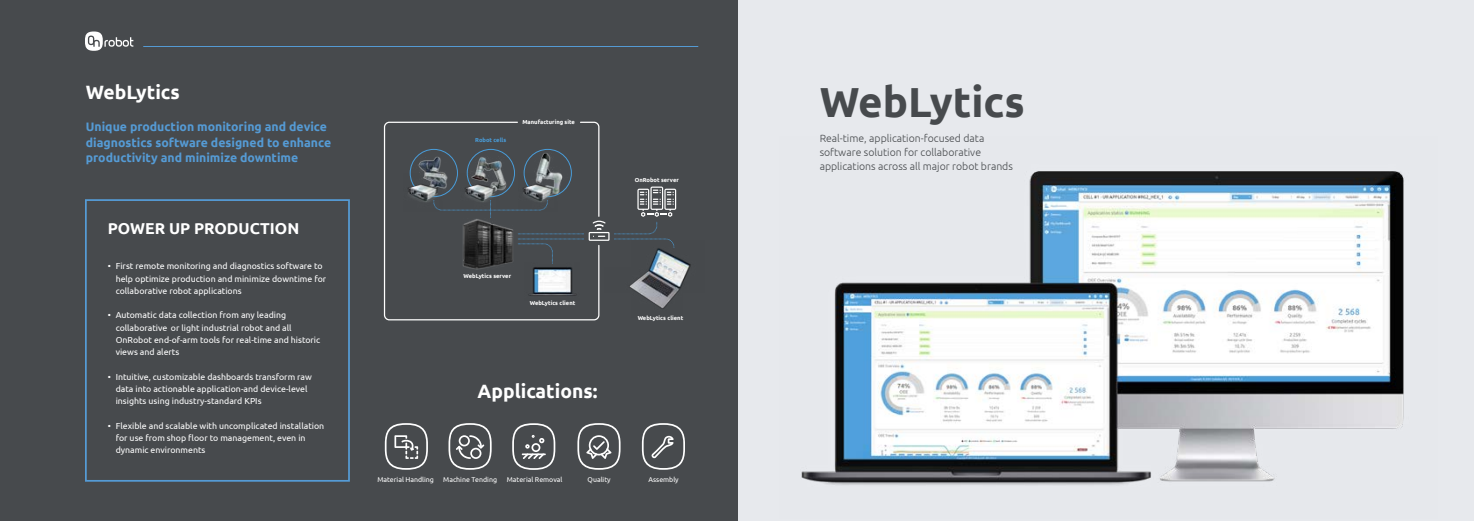
<style>
.page{position:relative;width:1474px;height:521px;background:#fff}
.page>*{position:absolute;margin:0;border:0;box-sizing:border-box;transform-origin:0 0}
.t1{font:700 42px "Ubuntu";color:#474a4d}
.t2{font:700 19.25px "Ubuntu";color:#fff}
.t3{font:700 15.75px "Ubuntu";color:#fff}
.t4{font:700 12.25px/15.8px "Ubuntu";color:#559bd5}
.t5{font:300 10.5px/14px "Ubuntu";color:#474a4d}
.t6{font:8.75px/12.2px "Ubuntu";color:#fff}
.t7{font:7px "Ubuntu";color:#fff}
.t8{font:700 5.77px "Ubuntu";color:#fff}
.t9{font:700 5.77px "Ubuntu";color:#499dda}
</style>
<div class="page">
<div style="left:737px;top:0;width:736px;height:521px;background:#e7e9ed"></div>
<div style="left:0;top:0;width:737px;height:521px;background:#474a4d"></div>
<div style="left:85px;top:199px;width:265px;height:283px;border:2px solid #559bd5"></div>
<svg style="left:85px;top:32px;width:48px;height:19px"></svg>
<hr style="left:143px;top:46px;width:555px;height:1px;background:#559bd5">
<svg style="left:448px;top:423px;width:43px;height:47px"></svg>
<svg style="left:577px;top:423px;width:43px;height:47px"></svg>
<svg style="left:642px;top:423px;width:43px;height:47px"></svg>
<svg style="left:385px;top:423px;width:43px;height:47px"></svg>
<svg style="left:512px;top:423px;width:43px;height:47px"></svg>
<img style="left:801px;top:171px;width:603px;height:314px">
<img style="left:609px;top:240px;width:82px;height:69px">
<div style="left:588px;top:232px;width:21px;height:9px;border:1px solid #fff"></div>
<svg style="left:383px;top:121px;width:217px;height:200px"></svg>
<svg style="left:433px;top:121px;width:173px;height:143px"></svg>
<svg style="left:614px;top:187px;width:62px;height:61px"></svg>
<img style="left:404px;top:173px;width:39px;height:39px">
<img style="left:461px;top:173px;width:38px;height:39px">
<img style="left:518px;top:173px;width:39px;height:39px">
<h2 class="t2" style="left:86px;top:81px;width:96px">WebLytics</h2>
<h3 class="t4" style="left:86px;top:118px;width:247px">Unique production monitoring and device diagnostics software designed to enhance productivity and minimize downtime</h3>
<h3 class="t3" style="left:108px;top:219px;width:193px">POWER UP PRODUCTION</h3>
<p class="t6" style="left:116px;top:260px;width:212px;text-indent:-8px">• First remote monitoring and diagnostics software to help optimize production and minimize downtime for collaborative robot applications</p>
<p class="t6" style="left:116px;top:309px;width:206px;text-indent:-8px">• Automatic data collection from any leading collaborative or light industrial robot and all OnRobot end-of-arm tools for real-time and historic views and alerts</p>
<p class="t6" style="left:116px;top:370px;width:198px;text-indent:-8px">• Intuitive, customizable dashboards transform raw data into actionable application-and device-level insights using industry-standard KPIs</p>
<p class="t6" style="left:116px;top:419px;width:210px;text-indent:-8px">• Flexible and scalable with uncomplicated installation for use from shop floor to management, even in dynamic environments</p>
<p class="t9" style="left:475px;top:137px;width:32px">Robot cells</p>
<p class="t8" style="left:522px;top:118px;width:54px">Manufacturing site</p>
<p class="t8" style="left:463px;top:273px;width:49px">WebLytics server</p>
<p class="t8" style="left:530px;top:299px;width:47px">WebLytics client</p>
<h2 class="t2" style="left:477px;top:379px;width:121px">Applications:</h2>
<p class="t8" style="left:634px;top:176px;width:46px">OnRobot server</p>
<p class="t8" style="left:637px;top:314px;width:47px">WebLytics client</p>
<p class="t7" style="left:377px;top:475px;width:58px">Material Handling</p>
<p class="t7" style="left:443px;top:475px;width:55px">Machine Tending</p>
<p class="t7" style="left:507px;top:475px;width:57px">Material Removal</p>
<p class="t7" style="left:587px;top:475px;width:25px">Quality</p>
<p class="t7" style="left:648px;top:475px;width:32px">Assembly</p>
<h1 class="t1" style="left:819px;top:77px;width:207px">WebLytics</h1>
<p class="t5" style="left:819px;top:131px;width:195px">Real-time, application-focused data software solution for collaborative applications across all major robot brands</p>
</div>
